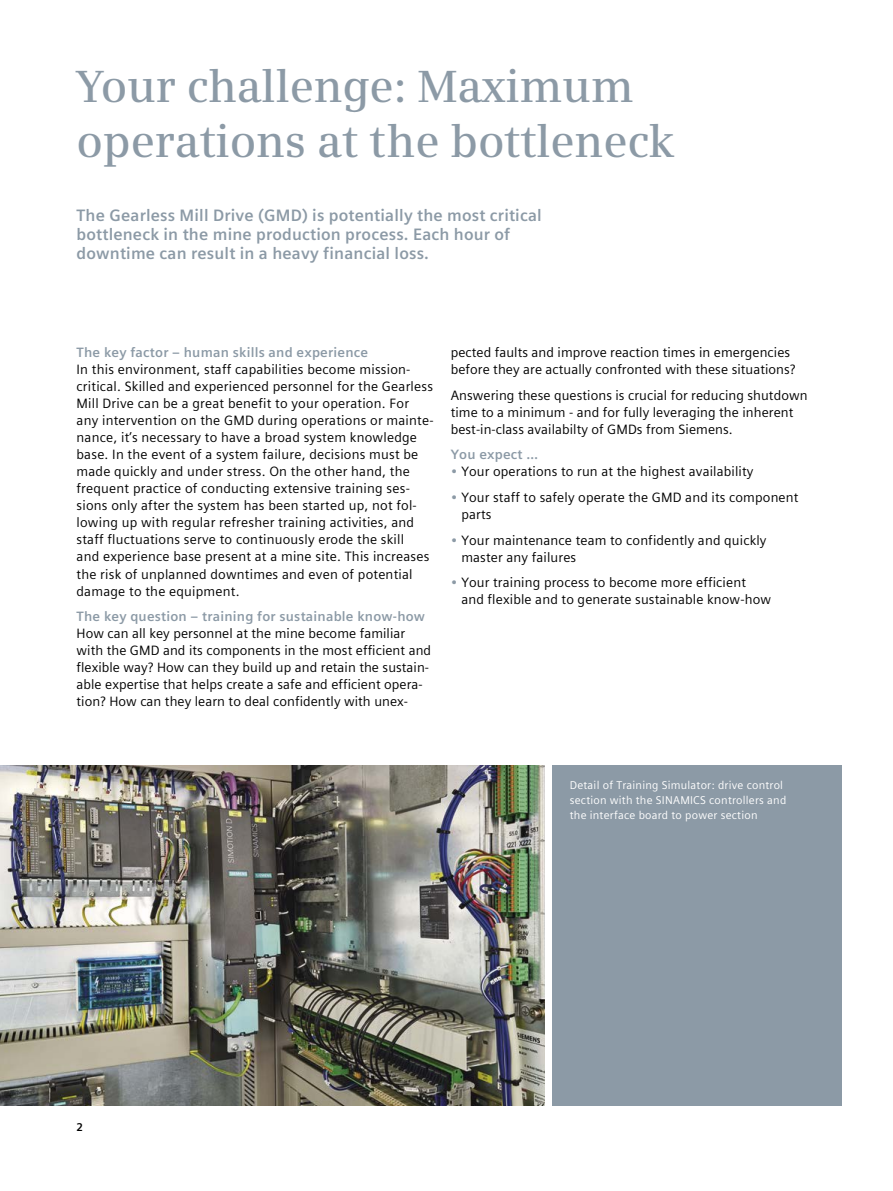
<style>
.page{position:relative;width:893px;height:1191px;background:#fff}
.page>*{position:absolute;margin:0;border:0;box-sizing:border-box;transform-origin:0 0}
.t1{font:600 45px/55.2px "Siemens Serif";letter-spacing:-.005em;color:#8c9aa6}
.t2{font:700 16.5px/19.2px "Siemens Sans Global";letter-spacing:.01em;color:#8c9aa6}
.t3{font:13.5px/17px "Siemens Sans Global";letter-spacing:.01em;color:#000}
.t4{font:700 13.5px "Siemens Sans Global";letter-spacing:.015em;color:#8c9aa6}
.t5{font:11.25px/14.9px "Siemens Sans Global";letter-spacing:.02em;color:#fff}
.t6{font:700 11.25px "Siemens Sans Global";color:#000}
.s1{color:#8c9aa6}
</style>
<div class="page">
<img style="left:0;top:765px;width:544px;height:341px">
<div style="left:553px;top:765px;width:289px;height:341px;background:#8c9aa6"></div>
<h1 class="t1" style="left:77px;top:58px;width:600px">Your challenge: Maximum operations at the bottleneck</h1>
<p class="t2" style="left:77px;top:206px;width:467px">The Gearless Mill Drive (GMD) is potentially the most critical bottleneck in the mine production process. Each hour of downtime can result in a heavy financial loss.</p>
<p class="t4" style="left:77px;top:342px;width:293px">The key factor – human skills and experience</p>
<p class="t3" style="left:77px;top:361px;width:359px">In this environment, staff capabilities become mission&shy;critical. Skilled and experienced personnel for the Gearless Mill Drive can be a great benefit to your operation. For any intervention on the GMD during operations or mainte&shy;nance, it’s necessary to have a broad system knowledge base. In the event of a system failure, decisions must be made quickly and under stress. On the other hand, the frequent practice of conducting extensive training ses&shy;sions only after the system has been started up, not fol&shy;lowing up with regular refresher training activities, and staff fluctuations serve to continuously erode the skill<br>and experience base present at a mine site. This increases the risk of unplanned downtimes and even of potential damage to the equipment.</p>
<p class="t4" style="left:77px;top:606px;width:350px">The key question – training for sustainable know-how</p>
<p class="t3" style="left:77px;top:625px;width:356px">How can all key personnel at the mine become familiar with the GMD and its components in the most efficient and flexible way? How can they build up and retain the sustain&shy;able expertise that helps create a safe and efficient opera&shy;tion? How can they learn to deal confidently with unex-</p>
<p class="t3" style="left:451px;top:344px;width:346px">pected faults and improve reaction times in emergencies before they are actually confronted with these situations?</p>
<p class="t3" style="left:451px;top:387px;width:358px">Answering these questions is crucial for reducing shutdown time to a minimum - and for fully leveraging the inherent best-in-class availabilty of GMDs from Siemens.</p>
<p class="t4" style="left:451px;top:444px;width:89px">You expect …</p>
<p class="t3" style="left:451px;top:463px;width:304px"><span class="s1">•</span> Your operations to run at the highest availability</p>
<p class="t3" style="left:461px;top:489px;width:339px;text-indent:-11px"><span class="s1">•</span> Your staff to safely operate the GMD and its component parts</p>
<p class="t3" style="left:461px;top:531px;width:307px;text-indent:-11px"><span class="s1">•</span> Your maintenance team to confidently and quickly master any failures</p>
<p class="t3" style="left:461px;top:574px;width:311px;text-indent:-11px"><span class="s1">•</span> Your training process to become more efficient and flexible and to generate sustainable know-how</p>
<p class="t5" style="left:570px;top:777px;width:218px">Detail of Training Simulator: drive control section with the SINAMICS controllers and the interface board to power section</p>
<p class="t6" style="left:77px;top:1118px;width:8px">2</p>
</div>
